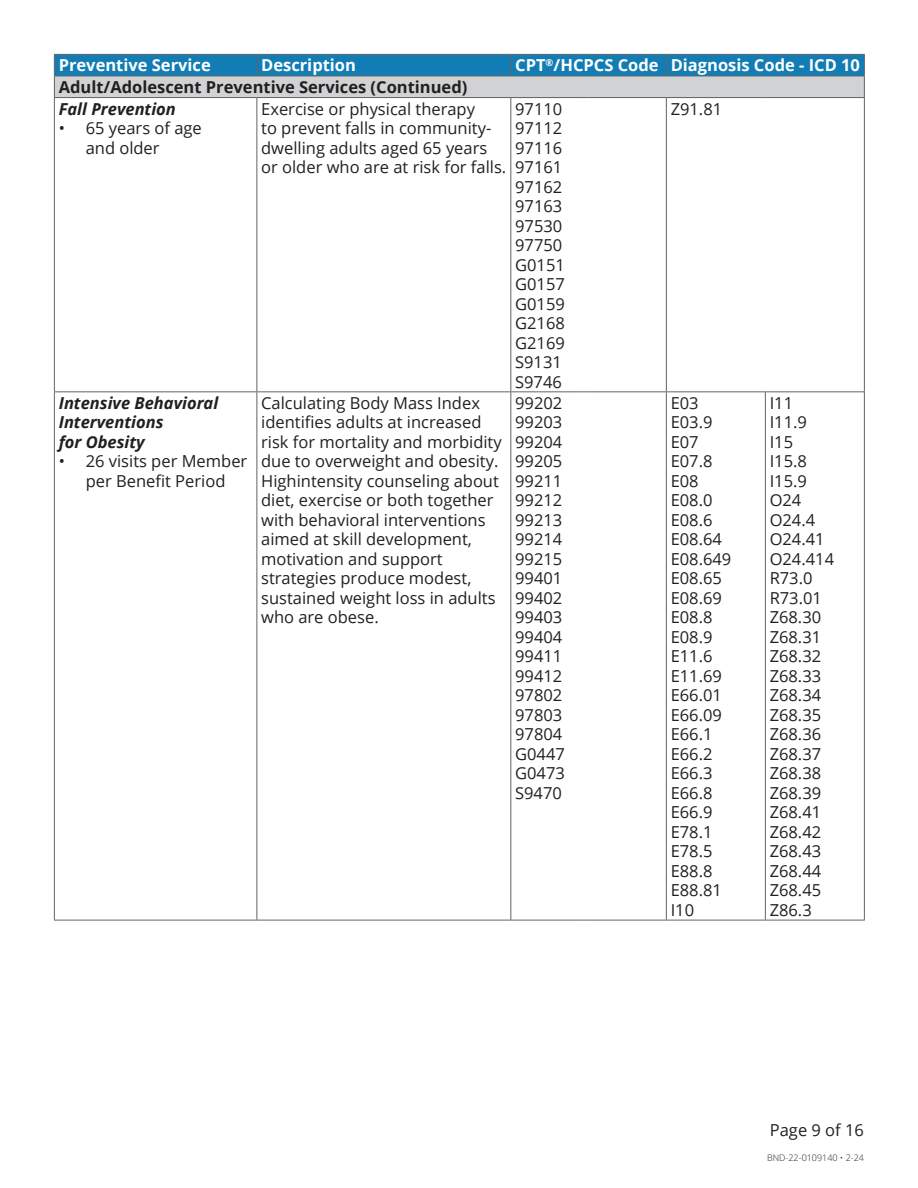
<style>
.page{position:relative;width:918px;height:1188px;background:#fff}
.page>*{position:absolute;margin:0;border:0;box-sizing:border-box;transform-origin:0 0}
.Body{font:16.5px/19.5px "Open Sans";color:#231f20}
.Table_Heading{font:700 16.5px "Open Sans";color:#fff}
.Table_Subhead{font:700 16.5px "Open Sans";color:#231f20}
.Preventive_Service_title{font:italic 700 16.5px/19.5px "Open Sans";color:#231f20}
.Body-2{font:italic 700 16.5px "Open Sans";color:#231f20}
.t1{font:300 9px "Open Sans";color:#231f20}
</style>
<div class="page">
<hr style="left:54px;top:920px;width:203px;height:1px;background:#636366">
<hr style="left:257px;top:920px;width:254px;height:1px;background:#636366">
<hr style="left:511px;top:920px;width:72px;height:1px;background:#636366">
<hr style="left:589px;top:920px;width:77px;height:1px;background:#636366">
<hr style="left:666px;top:920px;width:99px;height:1px;background:#636366">
<hr style="left:765px;top:920px;width:100px;height:1px;background:#636366">
<hr style="left:54px;top:98px;width:1px;height:293px;background:#636366">
<hr style="left:54px;top:392px;width:1px;height:528px;background:#636366">
<svg style="left:54px;top:54px;width:811px;height:44px;background:#70a3be"></svg>
<hr style="left:589px;top:97px;width:77px;height:1px;background:#636366">
<hr style="left:666px;top:97px;width:99px;height:1px;background:#636366">
<hr style="left:765px;top:97px;width:100px;height:1px;background:#636366">
<hr style="left:54px;top:391px;width:203px;height:1px;background:#636366">
<hr style="left:257px;top:391px;width:254px;height:1px;background:#636366">
<hr style="left:511px;top:391px;width:72px;height:1px;background:#636366">
<hr style="left:589px;top:391px;width:77px;height:1px;background:#636366">
<hr style="left:666px;top:391px;width:99px;height:1px;background:#636366">
<hr style="left:765px;top:391px;width:100px;height:1px;background:#636366">
<hr style="left:256px;top:98px;width:1px;height:293px;background:#636366">
<hr style="left:510px;top:98px;width:1px;height:293px;background:#636366">
<hr style="left:666px;top:98px;width:1px;height:293px;background:#636366">
<hr style="left:864px;top:98px;width:1px;height:293px;background:#636366">
<hr style="left:256px;top:392px;width:1px;height:528px;background:#636366">
<hr style="left:510px;top:392px;width:1px;height:528px;background:#636366">
<hr style="left:666px;top:392px;width:1px;height:528px;background:#636366">
<hr style="left:765px;top:392px;width:1px;height:528px;background:#636366">
<hr style="left:864px;top:392px;width:1px;height:528px;background:#636366">
<p class="Table_Heading" style="left:59px;top:54px;width:154px">Preventive Service</p>
<p class="Table_Heading" style="left:261px;top:54px;width:96px">Description</p>
<p class="Table_Heading" style="left:515px;top:54px;width:145px">CPT<sup>®</sup>/HCPCS Code</p>
<p class="Table_Heading" style="left:671px;top:54px;width:191px">Diagnosis Code - ICD 10</p>
<p class="Table_Subhead" style="left:59px;top:75px;width:410px">Adult/Adolescent Preventive Services (Continued)</p>
<p class="Body-2" style="left:59px;top:97px;width:119px">Fall Prevention</p>
<p class="Body" style="left:86px;top:118px;width:118px;text-indent:-27px">• 65 years of age and older</p>
<p class="Body" style="left:261px;top:98px;width:247px">Exercise or physical therapy<br>to prevent falls in community&shy;dwelling adults aged 65 years or older who are at risk for falls.</p>
<p class="Body" style="left:515px;top:98px;width:49px">97110</p>
<p class="Body" style="left:671px;top:98px;width:53px">Z91.81</p>
<p class="Body" style="left:515px;top:118px;width:49px">97112</p>
<p class="Body" style="left:515px;top:137px;width:49px">97116</p>
<p class="Body" style="left:515px;top:157px;width:49px">97161</p>
<p class="Body" style="left:515px;top:176px;width:49px">97162</p>
<p class="Body" style="left:515px;top:196px;width:49px">97163</p>
<p class="Body" style="left:515px;top:215px;width:49px">97530</p>
<p class="Body" style="left:515px;top:235px;width:49px">97750</p>
<p class="Body" style="left:515px;top:254px;width:51px">G0151</p>
<p class="Body" style="left:515px;top:274px;width:51px">G0157</p>
<p class="Body" style="left:515px;top:293px;width:51px">G0159</p>
<p class="Body" style="left:515px;top:313px;width:51px">G2168</p>
<p class="Body" style="left:515px;top:332px;width:51px">G2169</p>
<p class="Body" style="left:515px;top:352px;width:48px">S9131</p>
<p class="Body" style="left:515px;top:371px;width:48px">S9746</p>
<p class="Preventive_Service_title" style="left:59px;top:393px;width:161px">Intensive Behavioral</p>
<p class="Preventive_Service_title" style="left:59px;top:412px;width:106px">Interventions for Obesity</p>
<p class="Body" style="left:59px;top:451px;width:190px;text-align:center">• 26 visits per Member per Benefit Period</p>
<p class="Body" style="left:261px;top:393px;width:242px">Calculating Body Mass Index identifies adults at increased risk for mortality and morbidity due to overweight and obesity.<br>Highintensity counseling about diet, exercise or both together with behavioral interventions aimed at skill development, motivation and support strategies produce modest, sustained weight loss in adults who are obese.</p>
<p class="Body" style="left:515px;top:393px;width:49px">99202</p>
<p class="Body" style="left:515px;top:412px;width:49px">99203</p>
<p class="Body" style="left:515px;top:432px;width:49px">99204</p>
<p class="Body" style="left:515px;top:451px;width:49px">99205</p>
<p class="Body" style="left:515px;top:471px;width:49px">99211</p>
<p class="Body" style="left:515px;top:490px;width:49px">99212</p>
<p class="Body" style="left:515px;top:510px;width:49px">99213</p>
<p class="Body" style="left:515px;top:529px;width:49px">99214</p>
<p class="Body" style="left:515px;top:549px;width:49px">99215</p>
<p class="Body" style="left:515px;top:568px;width:49px">99401</p>
<p class="Body" style="left:515px;top:588px;width:49px">99402</p>
<p class="Body" style="left:515px;top:607px;width:49px">99403</p>
<p class="Body" style="left:515px;top:627px;width:49px">99404</p>
<p class="Body" style="left:515px;top:646px;width:49px">99411</p>
<p class="Body" style="left:515px;top:666px;width:49px">99412</p>
<p class="Body" style="left:515px;top:685px;width:49px">97802</p>
<p class="Body" style="left:515px;top:705px;width:49px">97803</p>
<p class="Body" style="left:515px;top:724px;width:49px">97804</p>
<p class="Body" style="left:515px;top:744px;width:51px">G0447</p>
<p class="Body" style="left:515px;top:763px;width:51px">G0473</p>
<p class="Body" style="left:515px;top:783px;width:48px">S9470</p>
<p class="Body" style="left:671px;top:393px;width:30px">E03</p>
<p class="Body" style="left:671px;top:412px;width:43px">E03.9</p>
<p class="Body" style="left:671px;top:432px;width:30px">E07</p>
<p class="Body" style="left:671px;top:451px;width:43px">E07.8</p>
<p class="Body" style="left:671px;top:471px;width:30px">E08</p>
<p class="Body" style="left:671px;top:490px;width:43px">E08.0</p>
<p class="Body" style="left:671px;top:510px;width:43px">E08.6</p>
<p class="Body" style="left:671px;top:529px;width:53px">E08.64</p>
<p class="Body" style="left:671px;top:549px;width:62px">E08.649</p>
<p class="Body" style="left:671px;top:568px;width:53px">E08.65</p>
<p class="Body" style="left:671px;top:588px;width:53px">E08.69</p>
<p class="Body" style="left:671px;top:607px;width:43px">E08.8</p>
<p class="Body" style="left:671px;top:627px;width:43px">E08.9</p>
<p class="Body" style="left:671px;top:646px;width:43px">E11.6</p>
<p class="Body" style="left:671px;top:666px;width:53px">E11.69</p>
<p class="Body" style="left:671px;top:685px;width:53px">E66.01</p>
<p class="Body" style="left:671px;top:705px;width:53px">E66.09</p>
<p class="Body" style="left:671px;top:724px;width:43px">E66.1</p>
<p class="Body" style="left:671px;top:744px;width:43px">E66.2</p>
<p class="Body" style="left:671px;top:763px;width:43px">E66.3</p>
<p class="Body" style="left:671px;top:783px;width:43px">E66.8</p>
<p class="Body" style="left:671px;top:802px;width:43px">E66.9</p>
<p class="Body" style="left:671px;top:822px;width:43px">E78.1</p>
<p class="Body" style="left:671px;top:841px;width:43px">E78.5</p>
<p class="Body" style="left:671px;top:861px;width:43px">E88.8</p>
<p class="Body" style="left:671px;top:880px;width:53px">E88.81</p>
<p class="Body" style="left:671px;top:900px;width:25px">I10</p>
<p class="Body" style="left:770px;top:393px;width:25px">I11</p>
<p class="Body" style="left:770px;top:412px;width:39px">I11.9</p>
<p class="Body" style="left:770px;top:432px;width:25px">I15</p>
<p class="Body" style="left:770px;top:451px;width:39px">I15.8</p>
<p class="Body" style="left:770px;top:471px;width:39px">I15.9</p>
<p class="Body" style="left:770px;top:490px;width:33px">O24</p>
<p class="Body" style="left:770px;top:510px;width:47px">O24.4</p>
<p class="Body" style="left:770px;top:529px;width:56px">O24.41</p>
<p class="Body" style="left:770px;top:549px;width:66px">O24.414</p>
<p class="Body" style="left:770px;top:568px;width:44px">R73.0</p>
<p class="Body" style="left:770px;top:588px;width:54px">R73.01</p>
<p class="Body" style="left:770px;top:607px;width:53px">Z68.30</p>
<p class="Body" style="left:770px;top:627px;width:53px">Z68.31</p>
<p class="Body" style="left:770px;top:646px;width:53px">Z68.32</p>
<p class="Body" style="left:770px;top:666px;width:53px">Z68.33</p>
<p class="Body" style="left:770px;top:685px;width:53px">Z68.34</p>
<p class="Body" style="left:770px;top:705px;width:53px">Z68.35</p>
<p class="Body" style="left:770px;top:724px;width:53px">Z68.36</p>
<p class="Body" style="left:770px;top:744px;width:53px">Z68.37</p>
<p class="Body" style="left:770px;top:763px;width:53px">Z68.38</p>
<p class="Body" style="left:770px;top:783px;width:53px">Z68.39</p>
<p class="Body" style="left:770px;top:802px;width:53px">Z68.41</p>
<p class="Body" style="left:770px;top:822px;width:53px">Z68.42</p>
<p class="Body" style="left:770px;top:841px;width:53px">Z68.43</p>
<p class="Body" style="left:770px;top:861px;width:53px">Z68.44</p>
<p class="Body" style="left:770px;top:880px;width:53px">Z68.45</p>
<p class="Body" style="left:770px;top:900px;width:44px">Z86.3</p>
<p class="Body" style="left:770px;top:1120px;width:96px">Page 9 of 16</p>
<p class="t1" style="left:767px;top:1151px;width:98px">BND-22-0109140 • 2-24</p>
</div>
